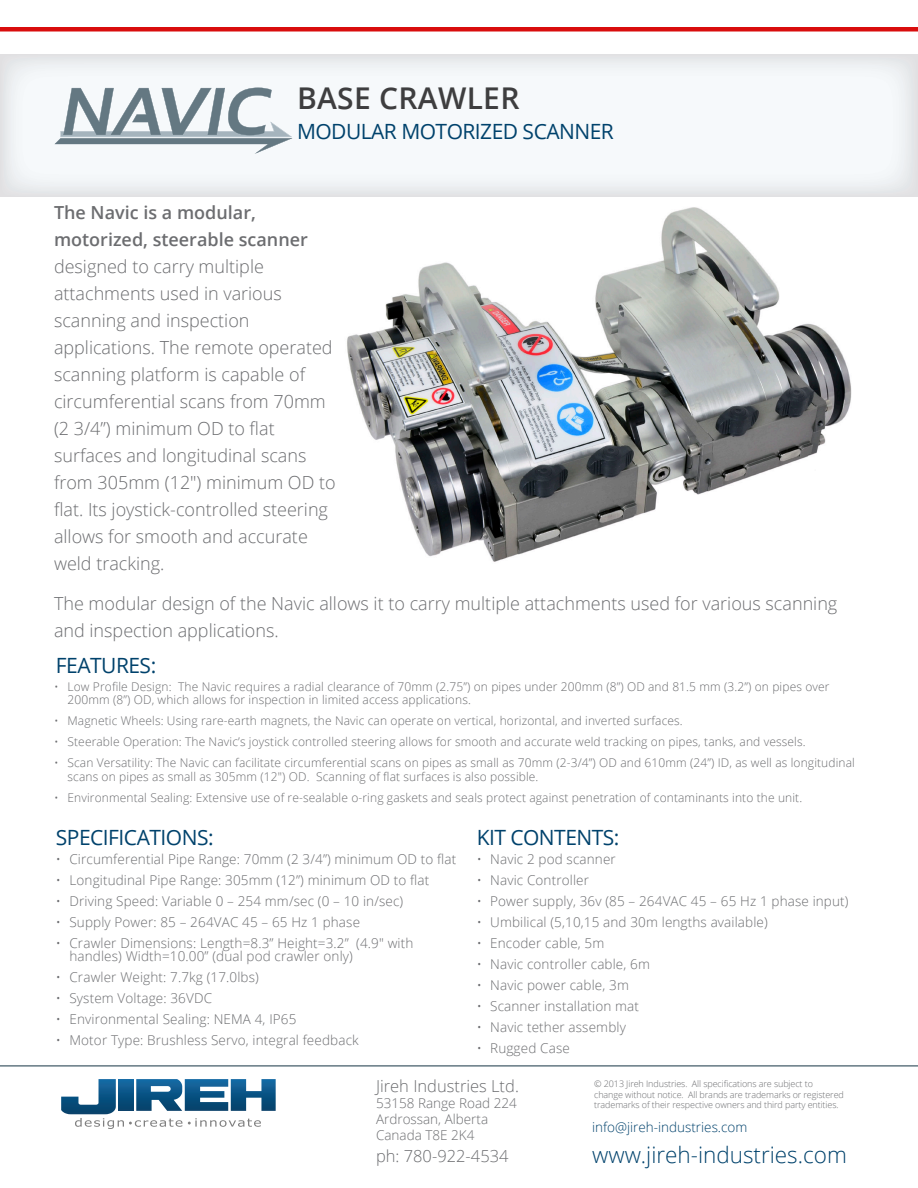
<style>
.page{position:relative;width:918px;height:1188px;background:#fff}
.page>*{position:absolute;margin:0;border:0;box-sizing:border-box;transform-origin:0 0}
.Header_1{font:600 30px "Open Sans";letter-spacing:.01em;color:#3e3e3f}
.Paragraph_3{font:300 22.5px "Open Sans";color:#00426c}
.Header_2{font:21px "Open Sans";letter-spacing:-.025em;color:#00426c}
.Paragraph_1{font:300 18px/27px "Open Sans";color:#6c6d70}
.Paragraph_2{font:300 16.5px "Open Sans";color:#6c6d70}
.Paragraph_2-2{font:300 13.5px/13.5px "Open Sans";letter-spacing:.01em;color:#6c6d70}
.Paragraph_3-2{font:300 13.5px "Open Sans";color:#00426c}
.t1{font:300 12px/13.5px "Open Sans";letter-spacing:.01em;color:#6c6d70}
.Paragraph_2-3{font:300 9px/10.8px "Open Sans";letter-spacing:-.01em;color:#6c6d70}
.s1{font-weight:600}
</style>
<div class="page">
<img style="left:347px;top:207px;width:505px;height:355px">
<div style="left:0;top:27px;width:918px;height:5px;background:#d90d0d"></div>
<hr style="left:0;top:1065px;width:918px;height:2px;background:#647882">
<svg style="left:61px;top:1079px;width:215px;height:50px"></svg>
<svg style="left:54px;top:88px;width:239px;height:66px"></svg>
<p class="Header_1" style="left:297px;top:77px;width:224px">BASE CRAWLER</p>
<p class="Header_2" style="left:297px;top:117px;width:318px">MODULAR MOTORIZED SCANNER</p>
<p class="Paragraph_1" style="left:54px;top:198px;width:283px"><span class="s1">The Navic is a modular, motorized, steerable scanner </span>designed to carry multiple attachments used in various scanning and inspection applications. The remote operated scanning platform is capable of circumferential scans from 70mm (2 3/4”) minimum OD to flat surfaces and longitudinal scans from 305mm (12″) minimum OD to flat. Its joystick-controlled steering allows for smooth and accurate weld tracking.</p>
<p class="Paragraph_1" style="left:54px;top:590px;width:785px">The modular design of the Navic allows it to carry multiple attachments used for various scanning and inspection applications.</p>
<p class="Header_2" style="left:56px;top:651px;width:102px">FEATURES:</p>
<p class="t1" style="left:68px;top:679px;width:764px;text-indent:-14px">• Low Profile Design: The Navic requires a radial clearance of 70mm (2.75”) on pipes under 200mm (8”) OD and 81.5 mm (3.2”) on pipes over<br>200mm (8”) OD, which allows for inspection in limited access applications.</p>
<p class="t1" style="left:54px;top:714px;width:630px">• Magnetic Wheels: Using rare-earth magnets, the Navic can operate on vertical, horizontal, and inverted surfaces.</p>
<p class="t1" style="left:54px;top:735px;width:753px">• Steerable Operation: The Navic’s joystick controlled steering allows for smooth and accurate weld tracking on pipes, tanks, and vessels.</p>
<p class="t1" style="left:68px;top:756px;width:789px;text-indent:-14px">• Scan Versatility: The Navic can facilitate circumferential scans on pipes as small as 70mm (2-3/4”) OD and 610mm (24”) ID, as well as longitudinal scans on pipes as small as 305mm (12″) OD. Scanning of flat surfaces is also possible.</p>
<p class="t1" style="left:54px;top:790px;width:750px">• Environmental Sealing: Extensive use of re-sealable o-ring gaskets and seals protect against penetration of contaminants into the unit.</p>
<p class="Header_2" style="left:56px;top:823px;width:159px">SPECIFICATIONS:</p>
<p class="Paragraph_2-2" style="left:56px;top:852px;width:402px">• Circumferential Pipe Range: 70mm (2 3/4”) minimum OD to flat</p>
<p class="Paragraph_2-2" style="left:56px;top:873px;width:375px">• Longitudinal Pipe Range: 305mm (12”) minimum OD to flat</p>
<p class="Paragraph_2-2" style="left:56px;top:894px;width:349px">• Driving Speed: Variable 0 – 254 mm/sec (0 – 10 in/sec)</p>
<p class="Paragraph_2-2" style="left:56px;top:915px;width:306px">• Supply Power: 85 – 264VAC 45 – 65 Hz 1 phase</p>
<p class="Paragraph_2-2" style="left:69px;top:936px;width:345px;text-indent:-14px">• Crawler Dimensions: Length=8.3” Height=3.2” (4.9″ with handles) Width=10.00” (dual pod crawler only)</p>
<p class="Paragraph_2-2" style="left:56px;top:970px;width:204px">• Crawler Weight: 7.7kg (17.0lbs)</p>
<p class="Paragraph_2-2" style="left:56px;top:991px;width:158px">• System Voltage: 36VDC</p>
<p class="Paragraph_2-2" style="left:56px;top:1012px;width:242px">• Environmental Sealing: NEMA 4, IP65</p>
<p class="Paragraph_2-2" style="left:56px;top:1033px;width:304px">• Motor Type: Brushless Servo, integral feedback</p>
<p class="Header_2" style="left:477px;top:823px;width:144px">KIT CONTENTS:</p>
<p class="Paragraph_2-2" style="left:477px;top:852px;width:141px">• Navic 2 pod scanner</p>
<p class="Paragraph_2-2" style="left:477px;top:873px;width:114px">• Navic Controller</p>
<p class="Paragraph_2-2" style="left:477px;top:894px;width:373px">• Power supply, 36v (85 – 264VAC 45 – 65 Hz 1 phase input)</p>
<p class="Paragraph_2-2" style="left:477px;top:915px;width:293px">• Umbilical (5,10,15 and 30m lengths available)</p>
<p class="Paragraph_2-2" style="left:477px;top:936px;width:129px">• Encoder cable, 5m</p>
<p class="Paragraph_2-2" style="left:477px;top:957px;width:175px">• Navic controller cable, 6m</p>
<p class="Paragraph_2-2" style="left:477px;top:978px;width:154px">• Navic power cable, 3m</p>
<p class="Paragraph_2-2" style="left:477px;top:999px;width:164px">• Scanner installation mat</p>
<p class="Paragraph_2-2" style="left:477px;top:1020px;width:151px">• Navic tether assembly</p>
<p class="Paragraph_2-2" style="left:477px;top:1041px;width:95px">• Rugged Case</p>
<p class="Paragraph_2" style="left:376px;top:1074px;width:144px">Jireh Industries Ltd.</p>
<p class="Paragraph_2-2" style="left:376px;top:1096px;width:142px">53158 Range Road 224</p>
<p class="Paragraph_2-2" style="left:376px;top:1112px;width:114px">Ardrossan, Alberta</p>
<p class="Paragraph_2-2" style="left:376px;top:1128px;width:100px">Canada T8E 2K4</p>
<p class="Paragraph_2" style="left:376px;top:1144px;width:134px">ph: 780-922-4534</p>
<p class="Paragraph_3" style="left:592px;top:1140px;width:256px">www.jireh-industries.com</p>
<p class="Paragraph_2-3" style="left:594px;top:1078px;width:251px">© 2013 Jireh Industries. All specifications are subject to change without notice. All brands are trademarks or registered trademarks of their respective owners and third party entities.</p>
<p class="Paragraph_3-2" style="left:592px;top:1118px;width:157px">info@jireh-industries.com</p>
</div>
